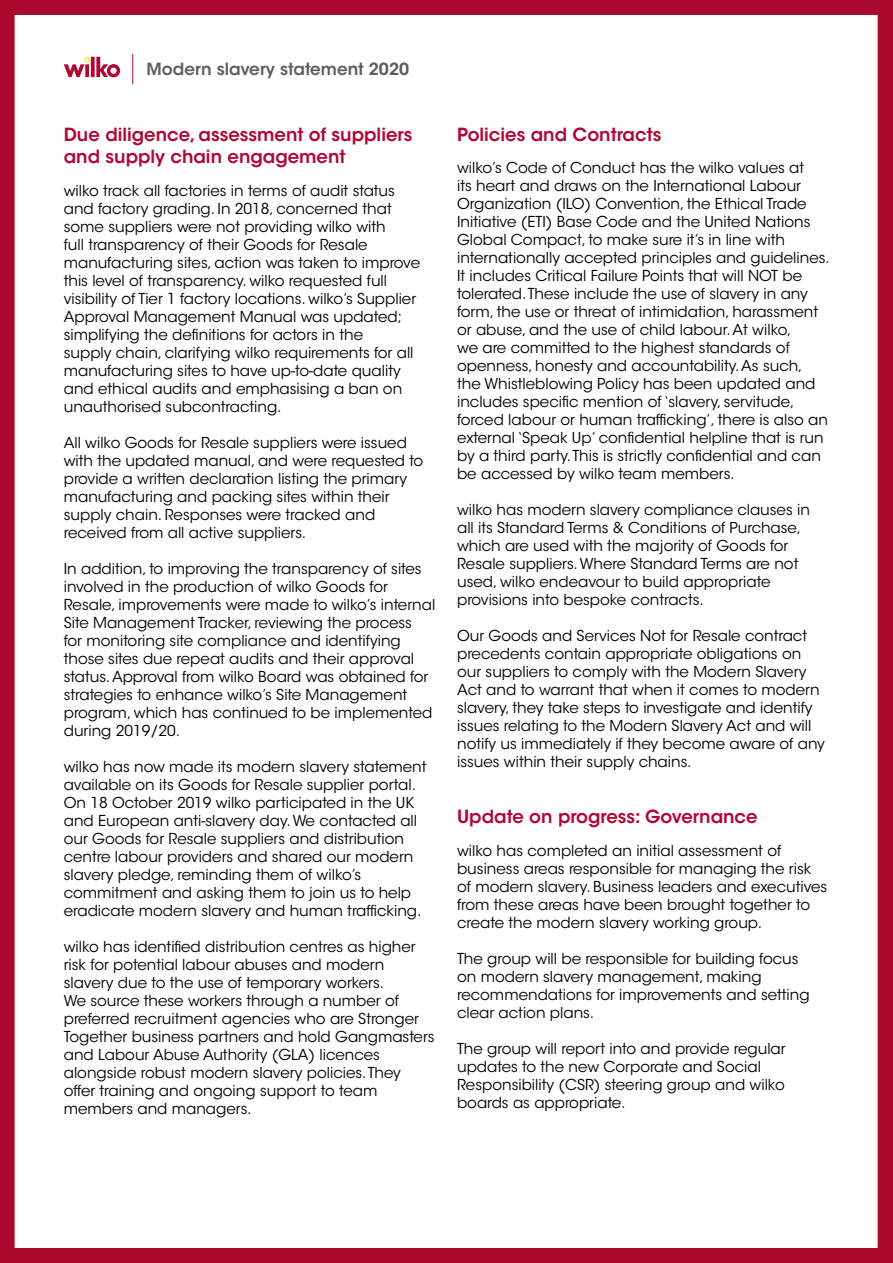
<style>
.page{position:relative;width:893px;height:1263px;background:#fff}
.page>*{position:absolute;margin:0;border:0;box-sizing:border-box;transform-origin:0 0}
.t1{font:600 18px "ITC Avant Garde Std";color:#b10732}
.t2{font:600 16.65px "ITC Avant Garde Std";color:#5e5e5d}
.t3{font:15px/18px "ITC Avant Garde Std";color:#000}
</style>
<div class="page">
<div style="left:0;top:0;width:893px;height:1263px;background:#fff;border:15px solid #ab082d"></div>
<svg style="left:64px;top:57px;width:56px;height:20px"></svg>
<hr style="left:132px;top:54px;width:1px;height:30px;background:#b10732">
<p class="t2" style="left:147px;top:59px;width:264px">Modern slavery statement 2020</p>
<p class="t1" style="left:64px;top:123px;width:350px">Due diligence, assessment of suppliers</p>
<p class="t1" style="left:457px;top:123px;width:206px">Policies and Contracts</p>
<p class="t1" style="left:64px;top:145px;width:283px">and supply chain engagement</p>
<p class="t3" style="left:64px;top:182px;width:358px">wilko track all factories in terms of audit status and factory grading. In 2018, concerned that some suppliers were not providing wilko with<br>full transparency of their Goods for Resale manufacturing sites, action was taken to improve this level of transparency. wilko requested full visibility of Tier 1 factory locations. wilko’s Supplier Approval Management Manual was updated; simplifying the definitions for actors in the<br>supply chain, clarifying wilko requirements for all manufacturing sites to have up-to-date quality and ethical audits and emphasising a ban on unauthorised subcontracting.</p>
<p class="t3" style="left:64px;top:434px;width:361px">All wilko Goods for Resale suppliers were issued with the updated manual, and were requested to provide a written declaration listing the primary manufacturing and packing sites within their supply chain. Responses were tracked and received from all active suppliers.</p>
<p class="t3" style="left:64px;top:560px;width:373px">In addition, to improving the transparency of sites involved in the production of wilko Goods for Resale, improvements were made to wilko’s internal Site Management Tracker, reviewing the process<br>for monitoring site compliance and identifying those sites due repeat audits and their approval status. Approval from wilko Board was obtained for strategies to enhance wilko’s Site Management program, which has continued to be implemented during 2019/20.</p>
<p class="t3" style="left:64px;top:758px;width:364px">wilko has now made its modern slavery statement available on its Goods for Resale supplier portal.<br>On 18 October 2019 wilko participated in the UK and European anti-slavery day. We contacted all our Goods for Resale suppliers and distribution centre labour providers and shared our modern slavery pledge, reminding them of wilko’s commitment and asking them to join us to help eradicate modern slavery and human trafficking.</p>
<p class="t3" style="left:64px;top:938px;width:372px">wilko has identified distribution centres as higher risk for potential labour abuses and modern slavery due to the use of temporary workers.<br>We source these workers through a number of preferred recruitment agencies who are Stronger Together business partners and hold Gangmasters and Labour Abuse Authority (GLA) licences alongside robust modern slavery policies. They offer training and ongoing support to team members and managers.</p>
<p class="t3" style="left:457px;top:159px;width:374px">wilko’s Code of Conduct has the wilko values at<br>its heart and draws on the International Labour Organization (ILO) Convention, the Ethical Trade Initiative (ETI) Base Code and the United Nations Global Compact, to make sure it’s in line with internationally accepted principles and guidelines.<br>It includes Critical Failure Points that will NOT be tolerated. These include the use of slavery in any form, the use or threat of intimidation, harassment or abuse, and the use of child labour. At wilko,<br>we are committed to the highest standards of openness, honesty and accountability. As such, the Whistleblowing Policy has been updated and includes specific mention of ‘slavery, servitude, forced labour or human trafficking’, there is also an external ‘Speak Up’ confidential helpline that is run by a third party. This is strictly confidential and can be accessed by wilko team members.</p>
<p class="t3" style="left:457px;top:501px;width:354px">wilko has modern slavery compliance clauses in all its Standard Terms &amp; Conditions of Purchase, which are used with the majority of Goods for Resale suppliers. Where Standard Terms are not used, wilko endeavour to build appropriate provisions into bespoke contracts.</p>
<p class="t3" style="left:457px;top:627px;width:369px">Our Goods and Services Not for Resale contract precedents contain appropriate obligations on our suppliers to comply with the Modern Slavery Act and to warrant that when it comes to modern slavery, they take steps to investigate and identify issues relating to the Modern Slavery Act and will notify us immediately if they become aware of any issues within their supply chains.</p>
<p class="t1" style="left:457px;top:805px;width:302px">Update on progress: Governance</p>
<p class="t3" style="left:457px;top:841px;width:372px">wilko has completed an initial assessment of business areas responsible for managing the risk of modern slavery. Business leaders and executives from these areas have been brought together to create the modern slavery working group.</p>
<p class="t3" style="left:457px;top:949px;width:354px">The group will be responsible for building focus on modern slavery management, making recommendations for improvements and setting clear action plans.</p>
<p class="t3" style="left:457px;top:1039px;width:330px">The group will report into and provide regular updates to the new Corporate and Social Responsibility (CSR) steering group and wilko boards as appropriate.</p>
</div>
